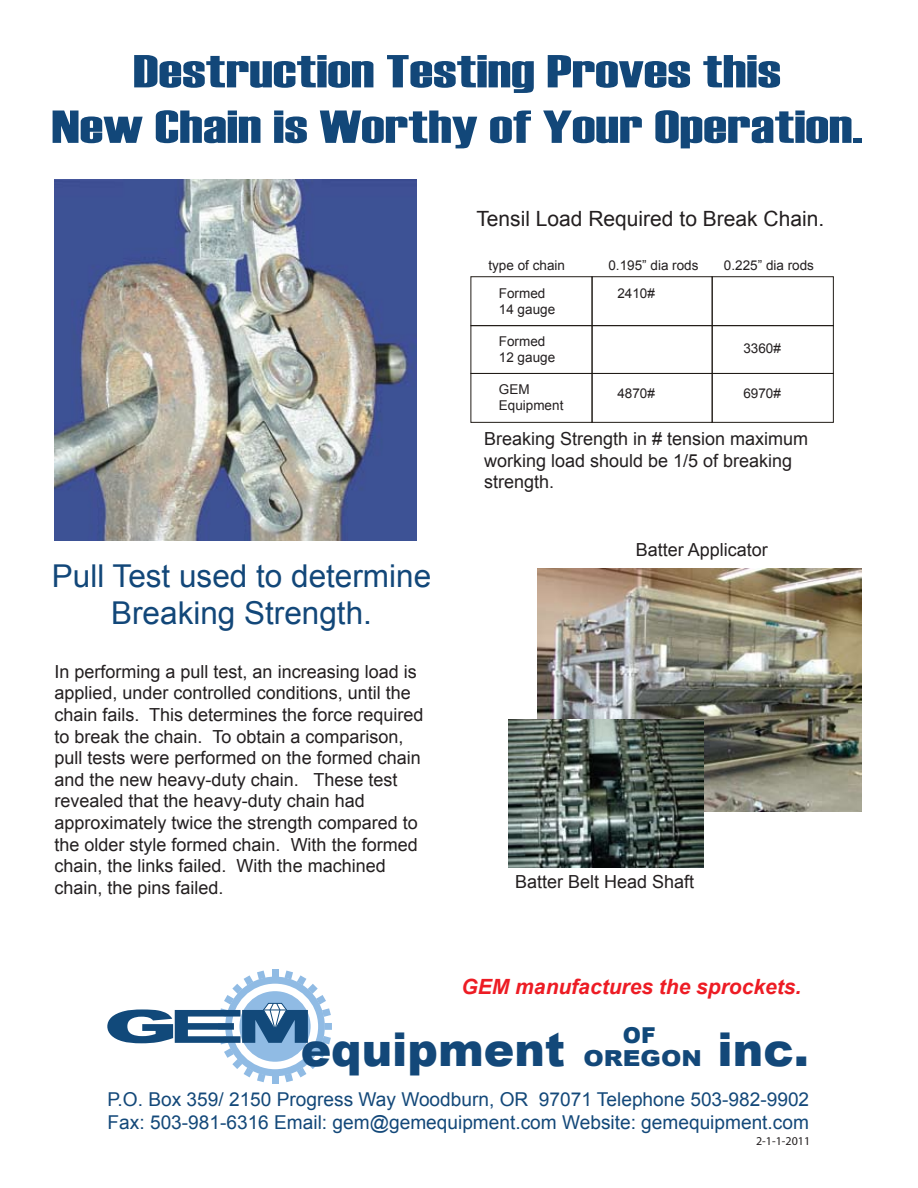
<style>
.page{position:relative;width:918px;height:1188px;background:#fff}
.page>*{position:absolute;margin:0;border:0;box-sizing:border-box;transform-origin:0 0}
.t1{font:900 46.65px "Arial";color:#134879}
.t2{font:46.2px/55.5px "Haettenschweiler";color:#124779;text-align:center;scale:1.43 1}
.t3{font:31.5px/37.8px "Arial";color:#124779;text-align:center}
.t4{font:900 22.05px "Arial";color:#134879;scale:1.11 1}
.t5{font:900 21.9px "Arial";color:#11497a}
.t6{font:21px "Arial";color:#231f20}
.t7{font:italic 700 21px "Arial";color:#ed1c24}
.t8{font:19.05px/23px "Arial";color:#134879}
.t9{font:18px/21.6px "Arial";color:#231f20}
.t10{font:13.5px/16.2px "Arial";color:#231f20}
.t11{font:12px "Myriad";color:#231f20}
</style>
<div class="page">
<img style="left:538px;top:568px;width:324px;height:244px">
<img style="left:508px;top:719px;width:196px;height:148px">
<div style="left:471px;top:277px;width:121px;height:49px;border:1px solid #211c17"></div>
<div style="left:471px;top:373px;width:121px;height:49px;border:1px solid #211c17"></div>
<div style="left:592px;top:277px;width:120px;height:49px;border:1px solid #211c17"></div>
<div style="left:592px;top:373px;width:120px;height:49px;border:1px solid #211c17"></div>
<div style="left:712px;top:277px;width:121px;height:49px;border:1px solid #211c17"></div>
<div style="left:712px;top:373px;width:121px;height:49px;border:1px solid #211c17"></div>
<img style="left:54px;top:179px;width:363px;height:361px">
<div style="left:272px;top:969px;width:6px;height:8px;background:#90bbe4"></div>
<div style="left:272px;top:1076px;width:6px;height:7px;background:#90bbe4"></div>
<div style="left:325px;top:1023px;width:7px;height:7px;background:#90bbe4"></div>
<svg style="left:107px;top:971px;width:224px;height:111px"></svg>
<h2 class="t2" style="left:51px;top:44px;width:569px">Destruction Testing Proves this<br>New Chain is Worthy of Your Operation.</h2>
<p class="t6" style="left:476px;top:205px;width:349px">Tensil Load Required to Break Chain.</p>
<p class="t10" style="left:488px;top:257px;width:78px">type of chain</p>
<p class="t10" style="left:608px;top:257px;width:92px">0.195” dia rods</p>
<p class="t10" style="left:724px;top:257px;width:92px">0.225” dia rods</p>
<p class="t10" style="left:499px;top:285px;width:58px">Formed<br>14 gauge</p>
<p class="t10" style="left:617px;top:285px;width:39px">2410#</p>
<p class="t10" style="left:499px;top:333px;width:58px">Formed<br>12 gauge</p>
<p class="t10" style="left:499px;top:381px;width:66px">GEM<br>Equipment</p>
<p class="t10" style="left:743px;top:341px;width:39px">3360#</p>
<p class="t10" style="left:617px;top:386px;width:39px">4870#</p>
<p class="t10" style="left:743px;top:386px;width:39px">6970#</p>
<p class="t9" style="left:484px;top:428px;width:326px">Breaking Strength in # tension maximum working load should be 1/5 of breaking strength.</p>
<h3 class="t3" style="left:52px;top:557px;width:381px">Pull Test used to determine<br>Breaking Strength.</h3>
<p class="t9" style="left:55px;top:661px;width:370px">In performing a pull test, an increasing load is applied, under controlled conditions, until the chain fails. This determines the force required to break the chain. To obtain a comparison, pull tests were performed on the formed chain and the new heavy-duty chain. These test revealed that the heavy-duty chain had approximately twice the strength compared to the older style formed chain. With the formed chain, the links failed. With the machined chain, the pins failed.</p>
<p class="t9" style="left:636px;top:539px;width:134px">Batter Applicator</p>
<p class="t9" style="left:515px;top:871px;width:181px">Batter Belt Head Shaft</p>
<p class="t7" style="left:462px;top:973px;width:341px">GEM manufactures the sprockets.</p>
<p class="t5" style="left:623px;top:1020px;width:34px">OF</p>
<h1 class="t1" style="left:301px;top:1016px;width:266px">equipment</h1>
<h1 class="t1" style="left:718px;top:1016px;width:93px">inc.</h1>
<p class="t4" style="left:583px;top:1043px;width:108px">OREGON</p>
<p class="t8" style="left:107px;top:1088px;width:703px">P.O. Box 359/ 2150 Progress Way Woodburn, OR 97071 Telephone 503-982-9902<br>Fax: 503-981-6316 Email: gem@gemequipment.com Website: gemequipment.com</p>
<p class="t11" style="left:756px;top:1135px;width:56px">2-1-1-2011</p>
</div>
